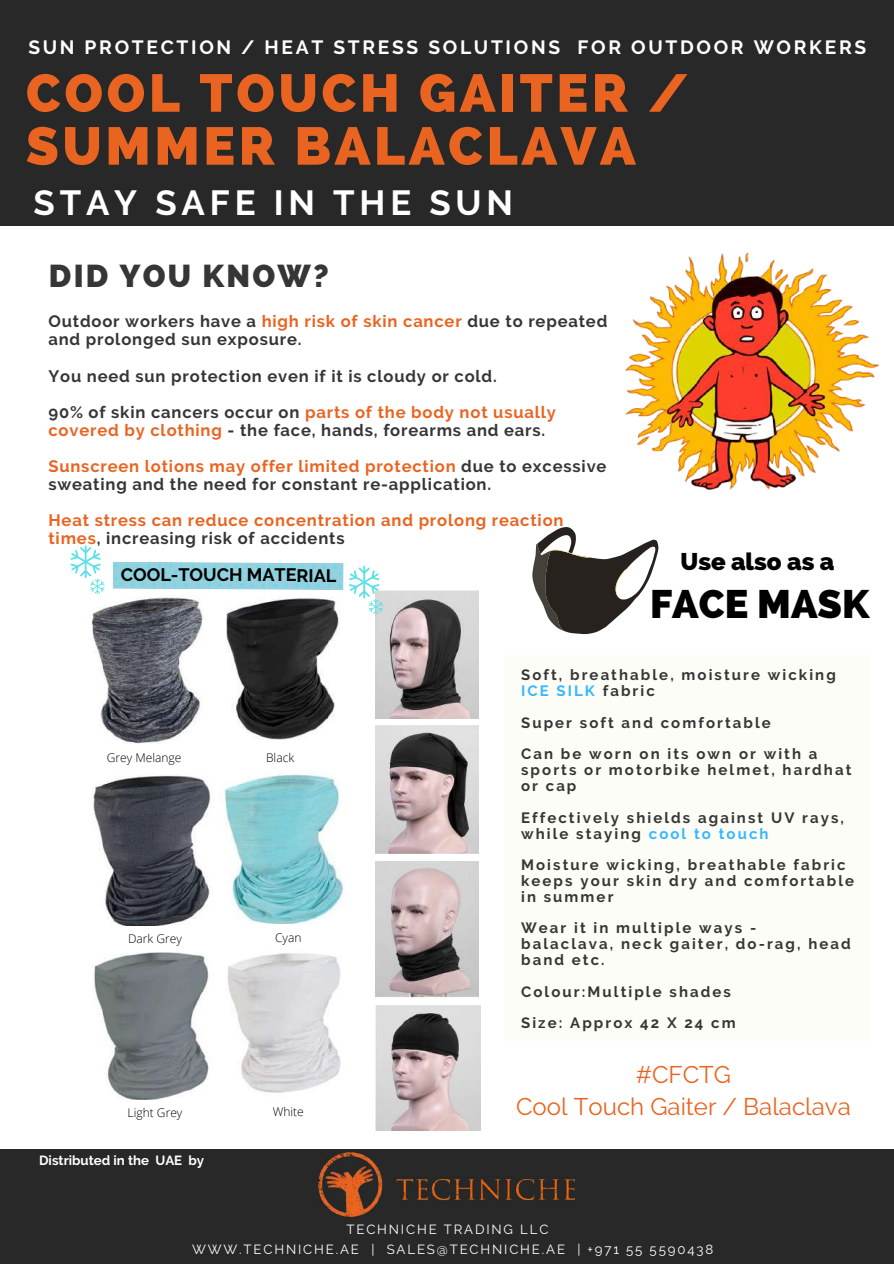
<style>
.page{position:relative;width:894px;height:1264px;background:#fff}
.page>*{position:absolute;margin:0;border:0;box-sizing:border-box;transform-origin:0 0}
.t1{font:800 52.95px/52.9px "Raleway";letter-spacing:.07em;color:#ea6421}
.t2{font:800 39.6px "Raleway";color:#000}
.t3{font:700 34.8px "Raleway";letter-spacing:.14em;color:#fff}
.t4{font:800 31.5px "Raleway";letter-spacing:.07em;color:#363636}
.t5{font:24px/32.7px "Raleway";color:#ea6421;text-align:center}
.t6{font:800 24px "Raleway";color:#000}
.t7{font:700 19.2px "Raleway";letter-spacing:.14em;color:#fff}
.t8{font:700 18px "Raleway";letter-spacing:-.005em;color:#000}
.t9{font:700 16.5px/18px "Raleway";letter-spacing:.05em;color:#363636}
.t10{font:700 16.5px/36px "Raleway";letter-spacing:.05em;color:#ea6421}
.t11{font:700 15px/15.8px "Raleway";letter-spacing:.14em;color:#363636}
.t12{font:13.2px/19.2px "Raleway";letter-spacing:.14em;color:#fff}
.t13{font:700 13.2px "Raleway";color:#fff}
.t14{font:300 12px "Open Sans";color:#000}
.s1{color:#ea6421}
.s2{color:#363636}
.s3{color:#38b6ff}
</style>
<div class="page">
<div style="left:0;top:0;width:893px;height:225px;background:#282828"></div>
<img style="left:625px;top:253px;width:253px;height:236px">
<div style="left:0;top:1148px;width:893px;height:115px;background:#282828"></div>
<img style="left:318px;top:1152px;width:256px;height:64px">
<svg style="left:532px;top:527px;width:126px;height:107px"></svg>
<div style="left:504px;top:656px;width:365px;height:384px;background:#fcfdf6"></div>
<div style="left:572px;top:603px;width:23px;height:23px;background:#28221f"></div>
<img style="left:375px;top:590px;width:103px;height:129px">
<img style="left:375px;top:725px;width:103px;height:128px">
<img style="left:375px;top:861px;width:103px;height:137px">
<img style="left:92px;top:585px;width:252px;height:514px">
<img style="left:376px;top:1005px;width:104px;height:125px">
<div style="left:92px;top:744px;width:104px;height:25px;background:#fff"></div>
<div style="left:228px;top:744px;width:104px;height:25px;background:#fff"></div>
<div style="left:236px;top:924px;width:104px;height:26px;background:#fff"></div>
<div style="left:103px;top:925px;width:104px;height:26px;background:#fff"></div>
<svg style="left:113px;top:562px;width:230px;height:28px;background:#94d2df"></svg>
<svg style="left:70px;top:545px;width:35px;height:49px"></svg>
<svg style="left:349px;top:566px;width:34px;height:48px"></svg>
<p class="t7" style="left:28px;top:35px;width:839px">SUN PROTECTION / HEAT STRESS SOLUTIONS FOR OUTDOOR WORKERS</p>
<h1 class="t1" style="left:26px;top:67px;width:664px">COOL TOUCH GAITER /<br>SUMMER BALACLAVA</h1>
<h3 class="t3" style="left:33px;top:182px;width:481px">STAY SAFE IN THE SUN</h3>
<h3 class="t4" style="left:49px;top:257px;width:281px">DID YOU KNOW?</h3>
<p class="t9" style="left:48px;top:312px;width:560px">Outdoor workers have a <span class="s1">high risk of skin cancer</span> due to repeated and prolonged sun exposure.</p>
<p class="t9" style="left:48px;top:358px;width:509px;line-height:36px">You need sun protection even if it is cloudy or cold.<br>90% of skin cancers occur on <span class="s1">parts of the body not usually</span></p>
<p class="t10" style="left:48px;top:412px;width:559px">covered by clothing <span class="s2">- the face, hands, forearms and ears.<br></span>Sunscreen lotions may offer limited protection <span class="s2">due to excessive</span></p>
<p class="t9" style="left:48px;top:475px;width:444px">sweating and the need for constant re-application.</p>
<p class="t10" style="left:48px;top:511px;width:516px;line-height:18px">Heat stress can reduce concentration and prolong reaction times<span class="s2">, increasing risk of accidents</span></p>
<p class="t8" style="left:121px;top:564px;width:217px">COOL-TOUCH MATERIAL</p>
<h3 class="t6" style="left:680px;top:548px;width:155px">Use also as a</h3>
<h2 class="t2" style="left:649px;top:580px;width:221px">FACE MASK</h2>
<p class="t14" style="left:107px;top:748px;width:76px">Grey Melange</p>
<p class="t14" style="left:266px;top:748px;width:30px">Black</p>
<p class="t14" style="left:128px;top:930px;width:55px">Dark Grey</p>
<p class="t14" style="left:275px;top:929px;width:28px">Cyan</p>
<p class="t14" style="left:128px;top:1104px;width:56px">Light Grey</p>
<p class="t14" style="left:273px;top:1103px;width:33px">White</p>
<p class="t13" style="left:39px;top:1152px;width:166px">Distributed in the UAE by</p>
<p class="t11" style="left:521px;top:667px;width:316px">Soft, breathable, moisture wicking<br><span class="s3">ICE SILK</span> fabric</p>
<p class="t11" style="left:521px;top:706px;width:298px;line-height:31.7px">Super soft and comfortable<br>Can be worn on its own or with a</p>
<p class="t11" style="left:521px;top:762px;width:332px">sports or motorbike helmet, hardhat or cap</p>
<p class="t11" style="left:521px;top:809px;width:324px">Effectively shields against UV rays, while staying <span class="s3">cool to touch</span></p>
<p class="t11" style="left:521px;top:857px;width:334px">Moisture wicking, breathable fabric keeps your skin dry and comfortable in summer</p>
<p class="t11" style="left:521px;top:920px;width:331px">Wear it in multiple ways - balaclava, neck gaiter, do-rag, head band etc.</p>
<p class="t11" style="left:521px;top:975px;width:216px;line-height:31.7px">Colour:Multiple shades<br>Size: Approx 42 X 24 cm</p>
<h3 class="t5" style="left:516px;top:1057px;width:336px">#CFCTG<br>Cool Touch Gaiter / Balaclava</h3>
<p class="t12" style="left:192px;top:1220px;width:522px;text-indent:154px">TECHNICHE TRADING LLC<br>WWW.TECHNICHE.AE | SALES@TECHNICHE.AE | +971 55 5590438</p>
</div>
